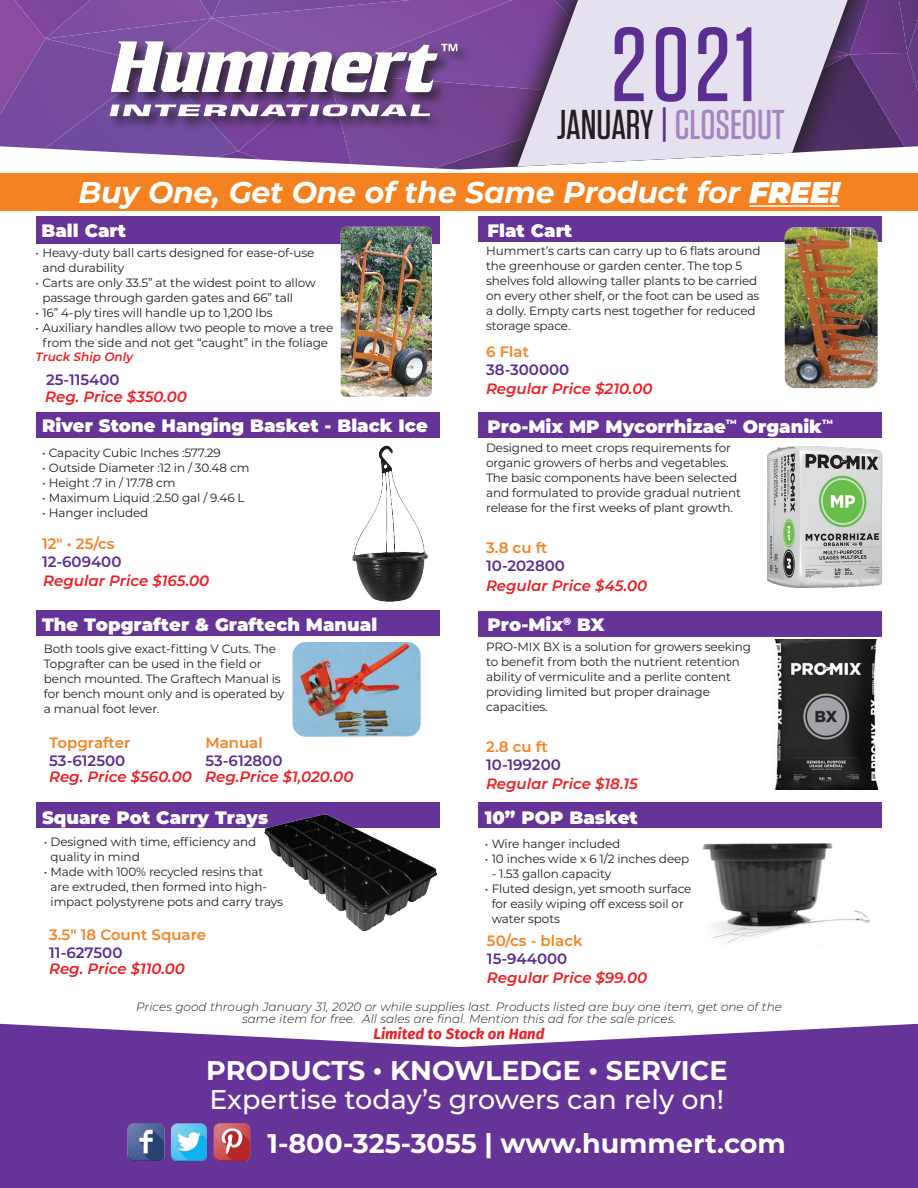
<style>
.page{position:relative;width:918px;height:1188px;background:#fff}
.page>*{position:absolute;margin:0;border:0;box-sizing:border-box;transform-origin:0 0}
.t1{font:500 105px "Tungsten";color:#5b2e91}
.t2{font:500 41.55px "Tungsten";color:#a385c2}
.Body_8_9_hang{font:italic 700 30px "Montserrat";letter-spacing:-.01em;color:#fff}
.t3{font:700 27px "Montserrat";color:#fff}
.t4{font:500 27px "Montserrat";color:#fff}
.Price_chart{font:900 18px "Montserrat";color:#fff}
.t5{font:italic 600 15px "Montserrat";color:#ee1e24}
.t6{font:600 15px "Montserrat";color:#5b2e91}
.t7{font:600 15px "Montserrat";color:#f58220}
.t8{font:italic 700 15px "Fira Sans";color:#ee1e24}
.t9{font:12px/15px "Montserrat";letter-spacing:-.01em;color:#231f20}
.t10{font:italic 300 12px/12px "Montserrat";color:#231f20;text-align:center}
.t11{font:italic 600 12px "Montserrat";color:#ee1e24}
.s1{color:#231f20}
.s2{color:#5b2e91}
.s3{font-weight:900}
</style>
<div class="page">
<svg style="left:0;top:1023px;width:918px;height:165px;background:#7142a0"></svg>
<img style="left:127px;top:1124px;width:37px;height:36px">
<img style="left:214px;top:1123px;width:37px;height:37px">
<img style="left:171px;top:1123px;width:37px;height:37px">
<div style="left:0;top:173px;width:918px;height:38px;background:#f58220"></div>
<svg style="left:0;top:0;width:918px;height:170px;background:#a489b8"></svg>
<div style="left:36px;top:216px;width:404px;height:27px;background:#639"></div>
<div style="left:478px;top:216px;width:404px;height:25px;background:#639"></div>
<div style="left:478px;top:413px;width:404px;height:25px;background:#639"></div>
<div style="left:478px;top:611px;width:404px;height:25px;background:#639"></div>
<hr style="left:749px;top:205px;width:90px;height:2px;background:#fff">
<img style="left:785px;top:227px;width:93px;height:161px">
<img style="left:341px;top:227px;width:91px;height:170px">
<div style="left:36px;top:610px;width:404px;height:25px;background:#639"></div>
<div style="left:36px;top:802px;width:404px;height:26px;background:#639"></div>
<img style="left:293px;top:642px;width:128px;height:95px">
<div style="left:478px;top:802px;width:404px;height:26px;background:#639"></div>
<img style="left:702px;top:843px;width:168px;height:100px">
<div style="left:36px;top:412px;width:404px;height:26px;background:#639"></div>
<img style="left:352px;top:445px;width:76px;height:157px">
<img style="left:264px;top:814px;width:173px;height:117px">
<img style="left:767px;top:447px;width:115px;height:141px">
<img style="left:772px;top:640px;width:107px;height:150px">
<p class="t1" style="left:611px;top:10px;width:147px">2021</p>
<p class="t2" style="left:557px;top:103px;width:230px"><span class="s1">JANUARY</span> <span class="s2">|</span> CLOSEOUT</p>
<p class="Body_8_9_hang" style="left:79px;top:171px;width:762px">Buy One, Get One of the Same Product for <span class="s3">FREE!</span></p>
<p class="Price_chart" style="left:42px;top:217px;width:86px">Ball Cart</p>
<p class="t9" style="left:42px;top:245px;width:274px;text-indent:-7px">• Heavy-duty ball carts designed for ease-of-use and durability</p>
<p class="t9" style="left:42px;top:275px;width:275px;text-indent:-7px">• Carts are only 33.5” at the widest point to allow passage through garden gates and 66” tall</p>
<p class="t9" style="left:36px;top:305px;width:238px">• 16” 4-ply tires will handle up to 1,200 lbs</p>
<p class="t9" style="left:36px;top:320px;width:299px;text-align:center">• Auxiliary handles allow two people to move a tree from the side and not get “caught” in the foliage</p>
<p class="t11" style="left:36px;top:348px;width:99px">Truck Ship Only</p>
<p class="t6" style="left:46px;top:369px;width:75px">25-115400</p>
<p class="t5" style="left:45px;top:386px;width:143px">Reg. Price $350.00</p>
<p class="Price_chart" style="left:42px;top:412px;width:387px">River Stone Hanging Basket - Black Ice</p>
<p class="t9" style="left:42px;top:445px;width:180px">• Capacity Cubic Inches :577.29</p>
<p class="t9" style="left:42px;top:460px;width:209px">• Outside Diameter :12 in / 30.48 cm</p>
<p class="t9" style="left:42px;top:475px;width:135px">• Height :7 in / 17.78 cm</p>
<p class="t9" style="left:42px;top:490px;width:204px">• Maximum Liquid :2.50 gal / 9.46 L</p>
<p class="t9" style="left:42px;top:505px;width:108px">• Hanger included</p>
<p class="t7" style="left:42px;top:533px;width:74px">12" • 25/cs</p>
<p class="t6" style="left:42px;top:551px;width:81px">12-609400</p>
<p class="t5" style="left:43px;top:570px;width:167px">Regular Price $165.00</p>
<p class="Price_chart" style="left:42px;top:611px;width:337px">The Topgrafter &amp; Graftech Manual</p>
<p class="t9" style="left:44px;top:641px;width:242px">Both tools give exact-fitting V Cuts. The Topgrafter can be used in the field or bench mounted. The Graftech Manual is for bench mount only and is operated by a manual foot lever.</p>
<p class="t7" style="left:49px;top:732px;width:83px">Topgrafter</p>
<p class="t6" style="left:49px;top:750px;width:78px">53-612500</p>
<p class="t5" style="left:49px;top:766px;width:144px">Reg. Price $560.00</p>
<p class="t7" style="left:205px;top:732px;width:59px">Manual</p>
<p class="t6" style="left:205px;top:750px;width:79px">53-612800</p>
<p class="t5" style="left:205px;top:766px;width:150px">Reg.Price $1,020.00</p>
<p class="Price_chart" style="left:42px;top:804px;width:228px">Square Pot Carry Trays</p>
<p class="t9" style="left:51px;top:833px;width:207px;text-indent:-7px">• Designed with time, efficiency and quality in mind</p>
<p class="t9" style="left:51px;top:863px;width:234px;text-indent:-7px">• Made with 100% recycled resins that are extruded, then formed into high&shy;impact polystyrene pots and carry trays</p>
<p class="t7" style="left:49px;top:924px;width:158px">3.5" 18 Count Square</p>
<p class="t6" style="left:49px;top:942px;width:75px">11-627500</p>
<p class="t5" style="left:49px;top:958px;width:137px">Reg. Price $110.00</p>
<p class="Price_chart" style="left:488px;top:217px;width:86px">Flat Cart</p>
<p class="t9" style="left:486px;top:243px;width:276px">Hummert’s carts can carry up to 6 flats around the greenhouse or garden center. The top 5 shelves fold allowing taller plants to be carried on every other shelf, or the foot can be used as a dolly. Empty carts nest together for reduced storage space.</p>
<p class="t7" style="left:486px;top:341px;width:44px">6 Flat</p>
<p class="t6" style="left:486px;top:359px;width:85px">38-300000</p>
<p class="t5" style="left:486px;top:378px;width:168px">Regular Price $210.00</p>
<p class="Price_chart" style="left:488px;top:414px;width:347px">Pro-Mix MP Mycorrhizae<sup>™</sup> Organik<sup>™</sup></p>
<p class="t9" style="left:486px;top:440px;width:256px">Designed to meet crops requirements for organic growers of herbs and vegetables.<br>The basic components have been selected and formulated to provide gradual nutrient release for the first weeks of plant growth.</p>
<p class="t7" style="left:486px;top:538px;width:63px">3.8 cu ft</p>
<p class="t6" style="left:486px;top:556px;width:80px">10-202800</p>
<p class="t5" style="left:486px;top:575px;width:163px">Regular Price $45.00</p>
<p class="Price_chart" style="left:488px;top:611px;width:119px">Pro-Mix<sup>®</sup> BX</p>
<p class="t9" style="left:486px;top:638px;width:267px">PRO-MIX BX is a solution for growers seeking to benefit from both the nutrient retention ability of vermiculite and a perlite content providing limited but proper drainage capacities.</p>
<p class="t7" style="left:486px;top:736px;width:63px">2.8 cu ft</p>
<p class="t6" style="left:486px;top:754px;width:76px">10-199200</p>
<p class="t5" style="left:486px;top:773px;width:154px">Regular Price $18.15</p>
<p class="Price_chart" style="left:485px;top:804px;width:155px">10” POP Basket</p>
<p class="t9" style="left:485px;top:836px;width:137px">• Wire hanger included</p>
<p class="t9" style="left:485px;top:851px;width:206px">• 10 inches wide x 6 1/2 inches deep</p>
<p class="t9" style="left:492px;top:866px;width:121px">- 1.53 gallon capacity</p>
<p class="t9" style="left:492px;top:881px;width:201px;text-indent:-7px">• Fluted design, yet smooth surface for easily wiping off excess soil or water spots</p>
<p class="t7" style="left:487px;top:930px;width:97px">50/cs - black</p>
<p class="t6" style="left:487px;top:948px;width:82px">15-944000</p>
<p class="t5" style="left:487px;top:967px;width:162px">Regular Price $99.00</p>
<p class="t10" style="left:136px;top:1000px;width:647px">Prices good through January 31, 2020 or while supplies last. Products listed are buy one item, get one of the same item for free. All sales are final. Mention this ad for the sale prices.</p>
<p class="t8" style="left:373px;top:1021px;width:173px">Limited to Stock on Hand</p>
<h3 class="t3" style="left:206px;top:1051px;width:523px">PRODUCTS • KNOWLEDGE • SERVICE</h3>
<h3 class="t4" style="left:209px;top:1080px;width:516px">Expertise today’s growers can rely on!</h3>
<h3 class="t3" style="left:267px;top:1124px;width:520px">1-800-325-3055 | www.hummert.com</h3>
</div>
